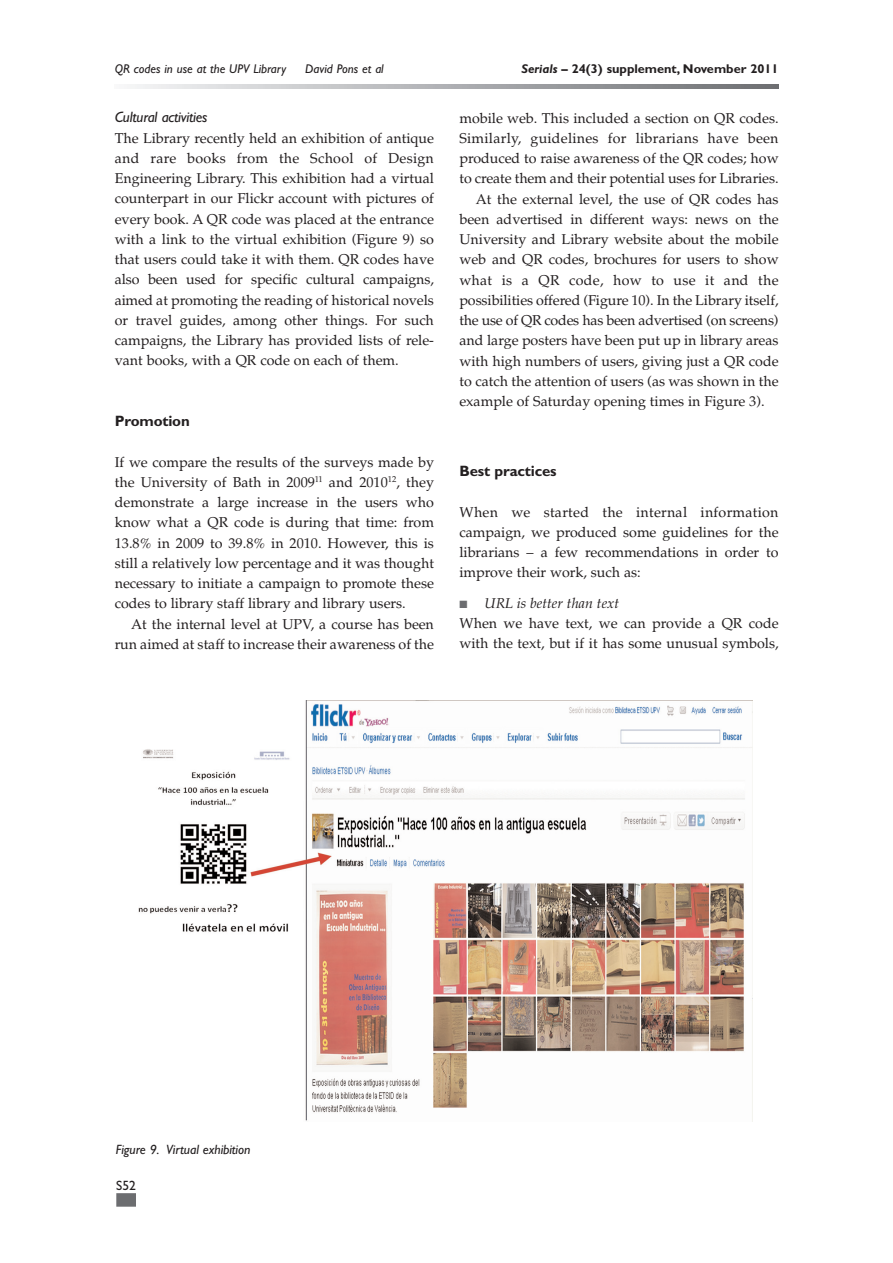
<style>
.page{position:relative;width:893px;height:1263px;background:#fff}
.page>*{position:absolute;margin:0;border:0;box-sizing:border-box;transform-origin:0 0}
.t1{font:700 15px "Gill Sans";letter-spacing:-.01em;color:#231f20}
.t2{font:italic 15px "Gill Sans";letter-spacing:-.01em;color:#231f20}
.t3{font:14.25px/20.2px "Palatino";color:#231f20;text-align:justify}
.t4{font:14.25px "Palatino";letter-spacing:.02em;color:#231f20}
.t5{font:italic 13.5px "Gill Sans";letter-spacing:-.005em;color:#231f20}
.t6{font:13.5px "Gill Sans";color:#231f20}
.t7{font:italic 12.75px "Gill Sans";color:#231f20}
.t8{font:700 12.75px "Gill Sans";color:#231f20}
.s1{font-style:italic}
.s2{color:#6c6d70}
</style>
<div class="page">
<svg style="left:130px;top:85px;width:648px;height:3px;background:#aeafb2"></svg>
<div style="left:116px;top:1193px;width:20px;height:14px;background:#6c6d70"></div>
<img style="left:138px;top:701px;width:614px;height:420px">
<p class="t7" style="left:115px;top:64px;width:173px">QR codes in use at the UPV Library</p>
<p class="t7" style="left:305px;top:64px;width:80px">David Pons et al</p>
<p class="t8" style="left:521px;top:64px;width:258px"><span class="s1">Serials</span> – 24(3) supplement, November 2011</p>
<p class="t2" style="left:115px;top:112px;width:94px">Cultural activities</p>
<p class="t3" style="left:115px;top:129px;width:320px">The Library recently held an exhibition of antique and rare books from the School of Design Engineering Library. This exhibition had a virtual counterpart in our Flickr account with pictures of every book. A QR code was placed at the entrance with a link to the virtual exhibition (Figure 9) so that users could take it with them. QR codes have also been used for specific cultural campaigns, aimed at promoting the reading of historical novels or travel guides, among other things. For such campaigns, the Library has provided lists of rele&shy;vant books, with a QR code on each of them.</p>
<p class="t1" style="left:115px;top:416px;width:76px">Promotion</p>
<p class="t3" style="left:115px;top:453px;width:321px">If we compare the results of the surveys made by the University of Bath in 2009<sup>11</sup> and 2010<sup>12</sup>, they demonstrate a large increase in the users who know what a QR code is during that time: from 13.8% in 2009 to 39.8% in 2010. However, this is still a relatively low percentage and it was thought necessary to initiate a campaign to promote these codes to library staff library and library users.</p>
<p class="t3" style="left:115px;top:615px;width:320px;text-align:right">At the internal level at UPV, a course has been run aimed at staff to increase their awareness of the</p>
<p class="t3" style="left:459px;top:109px;width:320px">mobile web. This included a section on QR codes.</p>
<p class="t4" style="left:459px;top:132px;width:320px">Similarly, guidelines for librarians have been</p>
<p class="t3" style="left:459px;top:150px;width:320px">produced to raise awareness of the QR codes; how</p>
<p class="t3" style="left:459px;top:170px;width:320px">to create them and their potential uses for Libraries.</p>
<p class="t3" style="left:475px;top:190px;width:304px">At the external level, the use of QR codes has</p>
<p class="t3" style="left:459px;top:210px;width:320px">been advertised in different ways: news on the</p>
<p class="t3" style="left:459px;top:231px;width:320px">University and Library website about the mobile</p>
<p class="t3" style="left:459px;top:251px;width:320px">web and QR codes, brochures for users to show</p>
<p class="t4" style="left:459px;top:274px;width:320px">what is a QR code, how to use it and the</p>
<p class="t3" style="left:459px;top:291px;width:320px">possibilities offered (Figure 10). In the Library itself,</p>
<p class="t3" style="left:459px;top:312px;width:320px">the use of QR codes has been advertised (on screens)</p>
<p class="t3" style="left:459px;top:332px;width:320px">and large posters have been put up in library areas</p>
<p class="t3" style="left:459px;top:352px;width:320px">with high numbers of users, giving just a QR code</p>
<p class="t3" style="left:459px;top:372px;width:320px">to catch the attention of users (as was shown in the</p>
<p class="t3" style="left:459px;top:393px;width:307px">example of Saturday opening times in Figure 3).</p>
<p class="t1" style="left:459px;top:466px;width:99px">Best practices</p>
<p class="t3" style="left:459px;top:503px;width:320px">When we started the internal information campaign, we produced some guidelines for the librarians – a few recommendations in order to improve their work, such as:</p>
<p class="t3" style="left:459px;top:594px;width:320px;text-align:left"><span class="s2">■</span> <span class="s1">URL is better than text<br></span>When we have text, we can provide a QR code with the text, but if it has some unusual symbols,</p>
<p class="t5" style="left:116px;top:1145px;width:136px">Figure 9. Virtual exhibition</p>
<p class="t6" style="left:116px;top:1181px;width:21px">S52</p>
</div>
